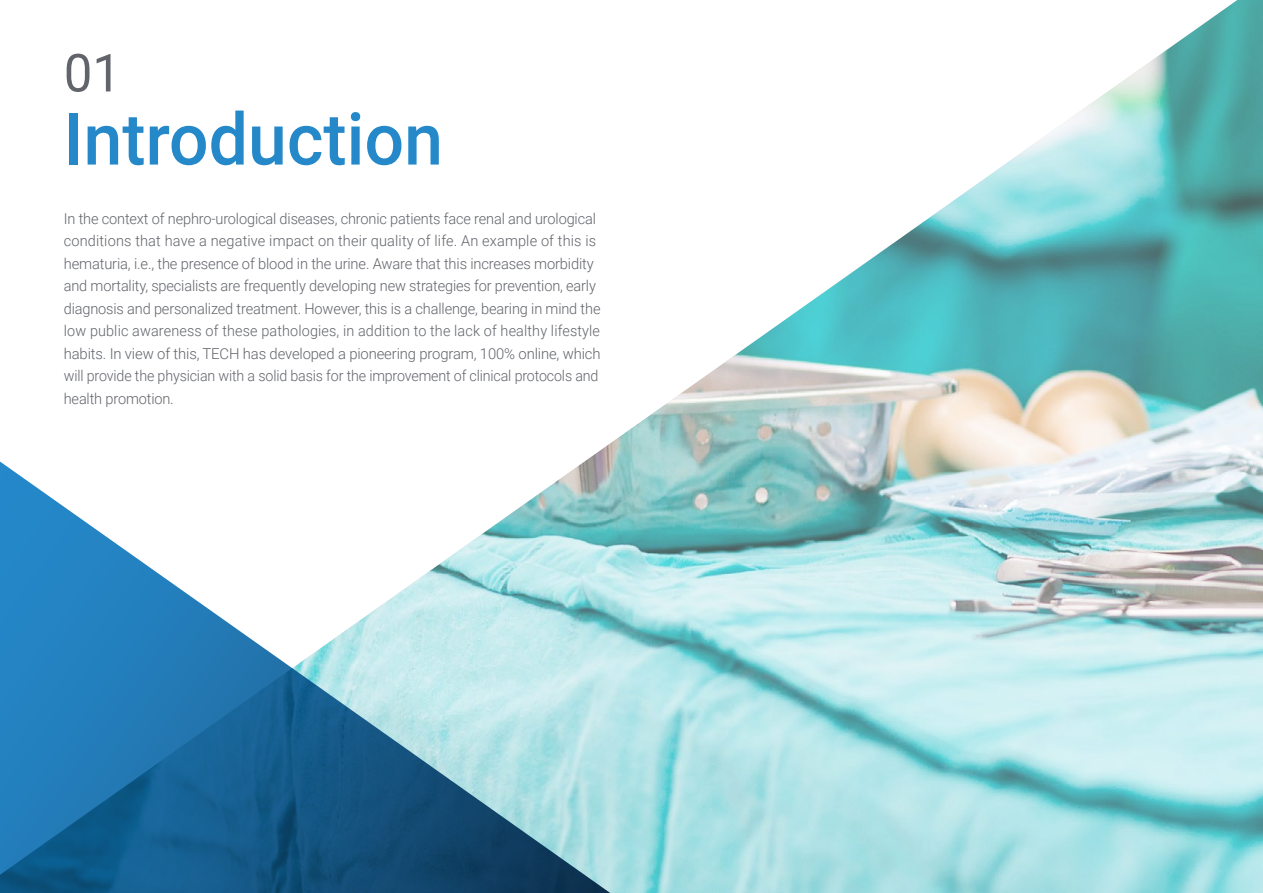
<style>
.page{position:relative;width:1263px;height:893px;background:#fff}
.page>*{position:absolute;margin:0;border:0;box-sizing:border-box;transform-origin:0 0}
.t1{font:500 72px "Roboto";color:#2488c9}
.t2{font:52.5px "Roboto";color:#61646a}
.t3{font:300 15px/22.5px "Roboto";letter-spacing:-.01em;color:#61646a}
</style>
<div class="page">
<img style="left:607px;top:0;width:656px;height:893px">
<svg style="left:0;top:446px;width:640px;height:447px"></svg>
<h2 class="t2" style="left:64px;top:36px;width:59px">01</h2>
<h1 class="t1" style="left:64px;top:89px;width:381px">Introduction</h1>
<p class="t3" style="left:64px;top:207px;width:538px">In the context of nephro-urological diseases, chronic patients face renal and urological conditions that have a negative impact on their quality of life. An example of this is hematuria, i.e., the presence of blood in the urine. Aware that this increases morbidity and mortality, specialists are frequently developing new strategies for prevention, early diagnosis and personalized treatment. However, this is a challenge, bearing in mind the low public awareness of these pathologies, in addition to the lack of healthy lifestyle habits. In view of this, TECH has developed a pioneering program, 100% online, which will provide the physician with a solid basis for the improvement of clinical protocols and health promotion.</p>
</div>
